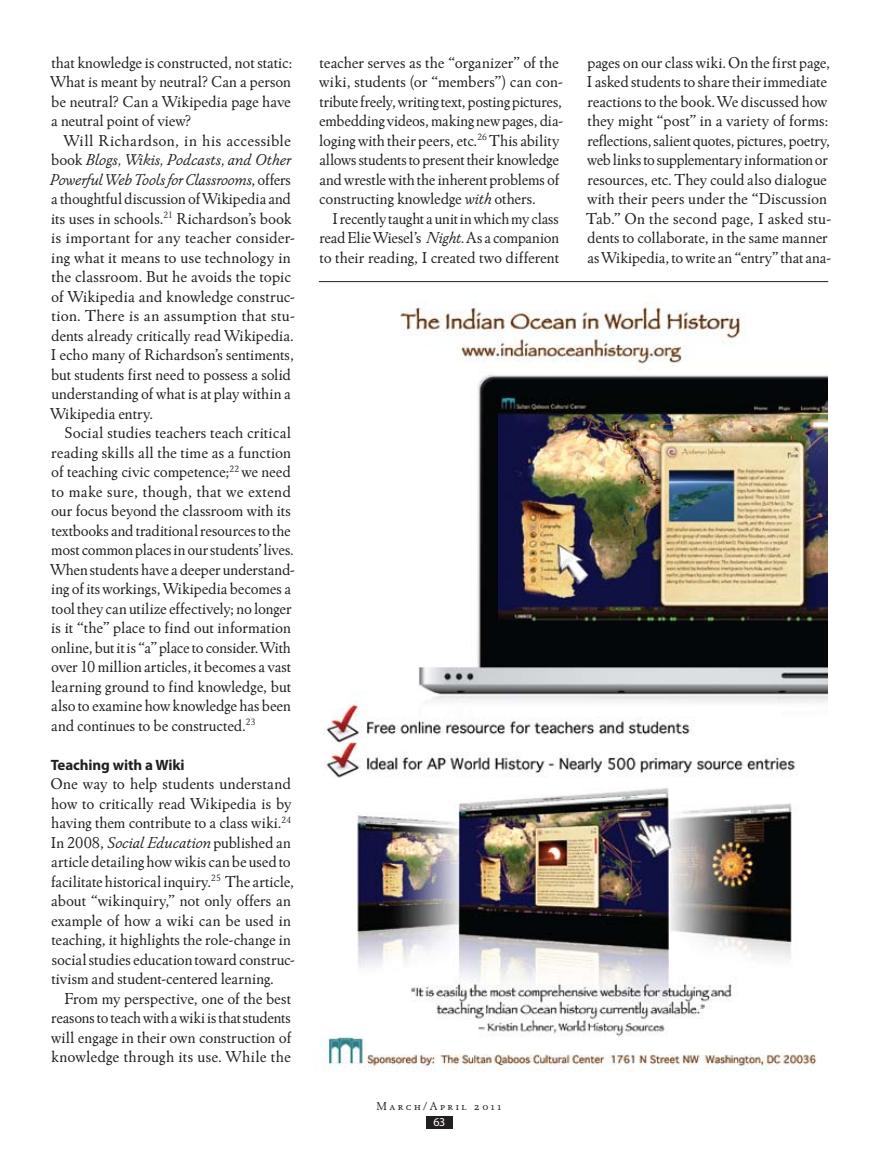
<style>
.page{position:relative;width:878px;height:1161px;background:#fff}
.page>*{position:absolute;margin:0;border:0;box-sizing:border-box;transform-origin:0 0}
.t1{font:16.5px/19.5px "Winchester New ITC";letter-spacing:-.005em;color:#231f20}
.t2{font:700 15px "Myriad Pro";letter-spacing:-.01em;color:#231f20}
.t3{font:12px "Winchester New ITC Book SC";letter-spacing:.2em;color:#231f20}
.t4{font:12px "Myriad Pro";color:#fff}
.s1{font-style:italic}
</style>
<div class="page">
<div style="left:426px;top:1117px;width:26px;height:12px;background:#231f20"></div>
<img style="left:324px;top:294px;width:503px;height:778px">
<hr style="left:319px;top:281px;width:509px;height:1px;background:#231f20">
<p class="t1" style="left:50px;top:52px;width:243px;text-align:justify">that knowledge is constructed, not static:<br>What is meant by neutral? Can a person be neutral? Can a Wikipedia page have a neutral point of view?</p>
<p class="t1" style="left:50px;top:130px;width:247px;text-indent:14px">Will Richardson, in his accessible book <span class="s1">Blogs, Wikis, Podcasts, and Other Powerful Web Tools for Classrooms</span>, offers a thoughtful discussion of Wikipedia and its uses in schools.<sup>21</sup> Richardson’s book is important for any teacher consider&shy;ing what it means to use technology in the classroom. But he avoids the topic of Wikipedia and knowledge construc&shy;tion. There is an assumption that stu&shy;dents already critically read Wikipedia.<br>I echo many of Richardson’s sentiments, but students first need to possess a solid understanding of what is at play within a Wikipedia entry.</p>
<p class="t1" style="left:50px;top:423px;width:246px;text-indent:15px">Social studies teachers teach critical reading skills all the time as a function of teaching civic competence;<sup>22</sup> we need to make sure, though, that we extend our focus beyond the classroom with its textbooks and traditional resources to the most common places in our students’ lives.<br>When students have a deeper understand&shy;ing of its workings, Wikipedia becomes a tool they can utilize effectively; no longer is it “the” place to find out information online, but it is “a” place to consider. With over 10 million articles, it becomes a vast learning ground to find knowledge, but also to examine how knowledge has been and continues to be constructed.<sup>23</sup></p>
<p class="t2" style="left:51px;top:756px;width:135px">Teaching with a Wiki</p>
<p class="t1" style="left:51px;top:774px;width:246px">One way to help students understand how to critically read Wikipedia is by having them contribute to a class wiki.<sup>24<br></sup>In 2008, <span class="s1">Social Education</span> published an article detailing how wikis can be used to facilitate historical inquiry.<sup>25</sup> The article, about “wikinquiry,” not only offers an example of how a wiki can be used in teaching, it highlights the role-change in social studies education toward construc&shy;tivism and student-centered learning.</p>
<p class="t1" style="left:51px;top:988px;width:242px;text-align:justify;text-indent:13px">From my perspective, one of the best reasons to teach with a wiki is that students will engage in their own construction of knowledge through its use. While the</p>
<p class="t1" style="left:319px;top:52px;width:246px">teacher serves as the “organizer” of the wiki, students (or “members”) can con&shy;tribute freely, writing text, posting pictures, embedding videos, making new pages, dia&shy;loging with their peers, etc.<sup>26</sup> This ability allows students to present their knowledge and wrestle with the inherent problems of constructing knowledge <span class="s1">with</span> others.</p>
<p class="t1" style="left:319px;top:208px;width:241px;text-align:justify;text-indent:13px">I recently taught a unit in which my class read Elie Wiesel’s <span class="s1">Night</span>. As a companion to their reading, I created two different</p>
<p class="t1" style="left:586px;top:52px;width:247px">pages on our class wiki. On the first page, I asked students to share their immediate reactions to the book. We discussed how they might “post” in a variety of forms: reflections, salient quotes, pictures, poetry, web links to supplementary information or resources, etc. They could also dialogue with their peers under the “Discussion Tab.” On the second page, I asked stu&shy;dents to collaborate, in the same manner as Wikipedia, to write an “entry” that ana-</p>
<p class="t3" style="left:376px;top:1098px;width:127px">March/April 2011</p>
<p class="t4" style="left:433px;top:1116px;width:13px">63</p>
</div>
